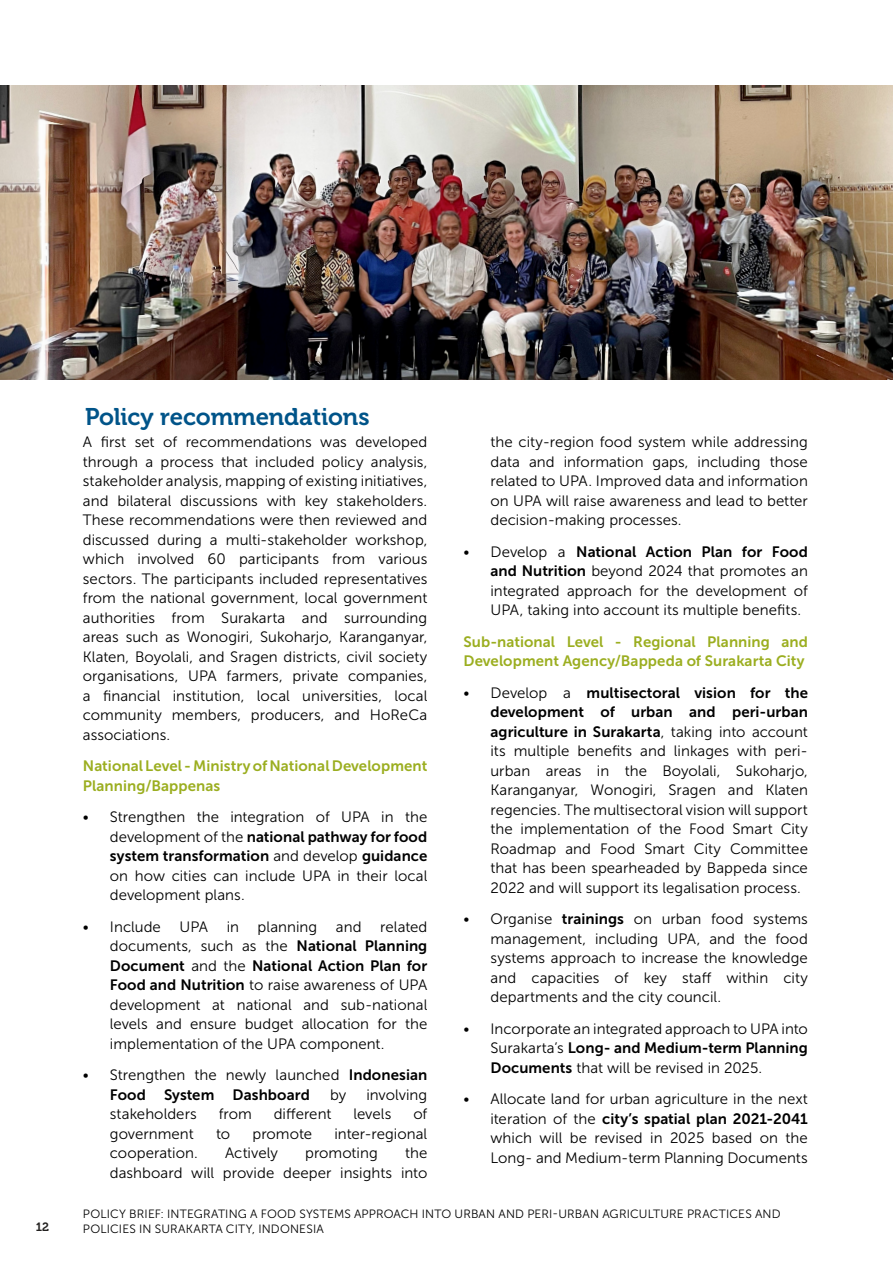
<style>
.page{position:relative;width:893px;height:1263px;background:#fff}
.page>*{position:absolute;margin:0;border:0;box-sizing:border-box;transform-origin:0 0}
.t1{font:24px "Museo 700";letter-spacing:-.005em;color:#005489}
.t2{font:15px/19.5px "Museo Sans 300";letter-spacing:.005em;color:#000;text-align:justify}
.t3{font:15px/19.5px "Museo Sans 700";letter-spacing:.005em;color:#000}
.t4{font:15px/19.5px "Museo Sans 700";letter-spacing:.005em;color:#9bae20}
.t5{font:12px/15px "Museo Sans 300";letter-spacing:.015em;color:#000}
.t6{font:12px "Museo 700";color:#232120}
.s1{font-family:"Museo Sans 300"}
.s2{font-family:"Museo Sans 700"}
</style>
<div class="page">
<img style="left:0;top:85px;width:893px;height:294px">
<p class="t6" style="left:36px;top:1220px;width:15px">12</p>
<h1 class="t1" style="left:85px;top:403px;width:286px">Policy recommendations</h1>
<p class="t2" style="left:83px;top:432px;width:346px">A first set of recommendations was developed through a process that included policy analysis, stakeholder analysis, mapping of existing initiatives, and bilateral discussions with key stakeholders.<br>These recommendations were then reviewed and discussed during a multi-stakeholder workshop, which involved 60 participants from various sectors. The participants included representatives from the national government, local government authorities from Surakarta and surrounding areas such as Wonogiri, Sukoharjo, Karanganyar, Klaten, Boyolali, and Sragen districts, civil society organisations, UPA farmers, private companies, a financial institution, local universities, local community members, producers, and HoReCa associations.</p>
<p class="t4" style="left:83px;top:756px;width:346px">National Level - Ministry of National Development<br>Planning/Bappenas</p>
<p class="t2" style="left:83px;top:807px;width:346px">• Strengthen the integration of UPA in the</p>
<p class="t3" style="left:110px;top:827px;width:319px"><span class="s1">development of the</span> national pathway for food system transformation <span class="s1">and develop</span> guidance</p>
<p class="t2" style="left:110px;top:866px;width:319px">on how cities can include UPA in their local development plans.</p>
<p class="t2" style="left:83px;top:917px;width:346px;text-align:right">• Include UPA in planning and related documents, such as the <span class="s2">National Planning</span></p>
<p class="t3" style="left:110px;top:956px;width:319px">Document <span class="s1">and the</span> National Action Plan for</p>
<p class="t2" style="left:110px;top:975px;width:319px"><span class="s2">Food and Nutrition</span> to raise awareness of UPA development at national and sub-national levels and ensure budget allocation for the implementation of the UPA component.</p>
<p class="t2" style="left:83px;top:1065px;width:346px">• Strengthen the newly launched <span class="s2">Indonesian</span></p>
<p class="t3" style="left:110px;top:1085px;width:202px">Food System Dashboard</p>
<p class="t2" style="left:330px;top:1085px;width:18px">by</p>
<p class="t2" style="left:366px;top:1085px;width:62px">involving</p>
<p class="t2" style="left:110px;top:1104px;width:88px">stakeholders</p>
<p class="t2" style="left:219px;top:1104px;width:35px">from</p>
<p class="t2" style="left:274px;top:1104px;width:59px">different</p>
<p class="t2" style="left:353px;top:1104px;width:40px">levels</p>
<p class="t2" style="left:413px;top:1104px;width:16px">of</p>
<p class="t2" style="left:110px;top:1124px;width:85px">government</p>
<p class="t2" style="left:216px;top:1124px;width:16px">to</p>
<p class="t2" style="left:252px;top:1124px;width:61px">promote</p>
<p class="t2" style="left:334px;top:1124px;width:94px">inter-regional</p>
<p class="t2" style="left:110px;top:1143px;width:89px">cooperation.</p>
<p class="t2" style="left:225px;top:1143px;width:54px">Actively</p>
<p class="t2" style="left:305px;top:1143px;width:74px">promoting</p>
<p class="t2" style="left:110px;top:1143px;width:319px;text-align:right">the<br>dashboard will provide deeper insights into</p>
<p class="t2" style="left:490px;top:432px;width:319px">the city-region food system while addressing data and information gaps, including those related to UPA. Improved data and information on UPA will raise awareness and lead to better decision-making processes.</p>
<p class="t3" style="left:463px;top:542px;width:346px"><span class="s1">• Develop a</span> National Action Plan for Food</p>
<p class="t2" style="left:490px;top:561px;width:319px"><span class="s2">and Nutrition</span> beyond 2024 that promotes an integrated approach for the development of UPA, taking into account its multiple benefits.</p>
<p class="t4" style="left:463px;top:632px;width:346px">Sub-national Level - Regional Planning and<br>Development Agency/Bappeda of Surakarta City</p>
<p class="t3" style="left:490px;top:683px;width:319px;text-align:justify;text-indent:-27px"><span class="s1">• Develop a</span> multisectoral vision for the development of urban and peri-urban agriculture in Surakarta<span class="s1">, taking into account</span></p>
<p class="t2" style="left:490px;top:741px;width:319px">its multiple benefits and linkages with peri&shy;urban areas in the Boyolali, Sukoharjo, Karanganyar, Wonogiri, Sragen and Klaten regencies. The multisectoral vision will support the implementation of the Food Smart City Roadmap and Food Smart City Committee that has been spearheaded by Bappeda since 2022 and will support its legalisation process.</p>
<p class="t2" style="left:490px;top:909px;width:319px;text-indent:-27px">• Organise <span class="s2">trainings</span> on urban food systems management, including UPA, and the food systems approach to increase the knowledge and capacities of key staff within city departments and the city council.</p>
<p class="t2" style="left:463px;top:1019px;width:346px">• Incorporate an integrated approach to UPA into</p>
<p class="t3" style="left:490px;top:1038px;width:319px"><span class="s1">Surakarta’s</span> Long- and Medium-term Planning</p>
<p class="t2" style="left:490px;top:1058px;width:273px"><span class="s2">Documents</span> that will be revised in 2025.</p>
<p class="t2" style="left:463px;top:1089px;width:346px">• Allocate land for urban agriculture in the next</p>
<p class="t3" style="left:490px;top:1109px;width:319px"><span class="s1">iteration of the</span> city’s spatial plan 2021-2041</p>
<p class="t2" style="left:490px;top:1128px;width:319px">which will be revised in 2025 based on the<br>Long- and Medium-term Planning Documents</p>
<p class="t5" style="left:83px;top:1207px;width:699px">POLICY BRIEF: INTEGRATING A FOOD SYSTEMS APPROACH INTO URBAN AND PERI-URBAN AGRICULTURE PRACTICES AND<br>POLICIES IN SURAKARTA CITY, INDONESIA</p>
</div>
